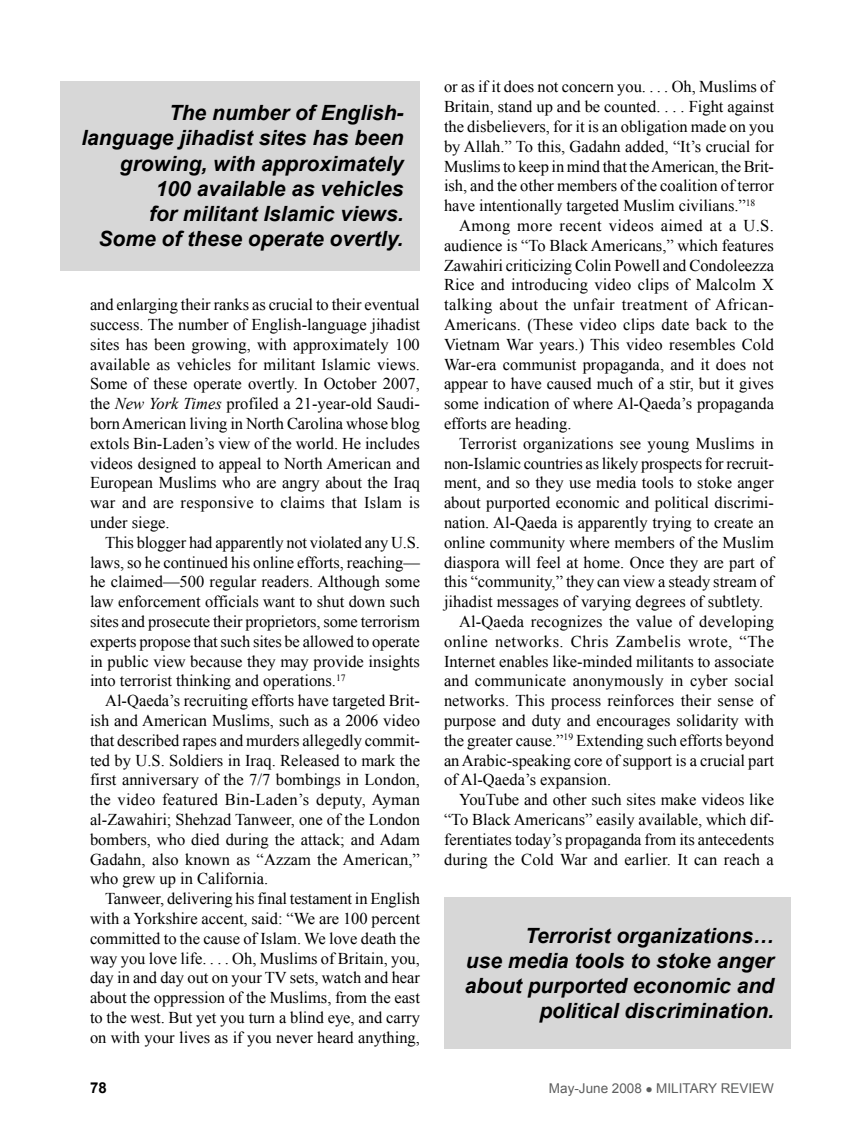
<style>
.page{position:relative;width:864px;height:1134px;background:#fff}
.page>*{position:absolute;margin:0;border:0;box-sizing:border-box;transform-origin:0 0}
.fob{font:italic 700 21px/25.2px "Arial";color:#000;text-align:right}
.fob-2{font:16.5px/19.8px "Times New Roman";color:#000;text-align:justify}
.t1{font:700 15px "Arial";color:#000}
.t2{font:13.5px "Arial";color:#5e5f5f}
.s1{font-style:italic}
</style>
<div class="page">
<div style="left:444px;top:897px;width:346px;height:151px;background:#d7d7d7"></div>
<div style="left:60px;top:81px;width:360px;height:189px;background:#d7d7d7"></div>
<p class="fob" style="left:81px;top:101px;width:324px">The number of English&shy;language jihadist sites has been growing, with approximately<br>100 available as vehicles<br>for militant Islamic views.<br>Some of these operate overtly.</p>
<p class="fob-2" style="left:90px;top:295px;width:332px">and enlarging their ranks as crucial to their eventual success. The number of English-language jihadist sites has been growing, with approximately 100 available as vehicles for militant Islamic views.<br>Some of these operate overtly. In October 2007, the <span class="s1">New York Times</span> profiled a 21-year-old Saudi&shy;born American living in North Carolina whose blog extols Bin-Laden’s view of the world. He includes videos designed to appeal to North American and European Muslims who are angry about the Iraq war and are responsive to claims that Islam is under siege.</p>
<p class="fob-2" style="left:90px;top:532px;width:332px;text-indent:15px">This blogger had apparently not violated any U.S. laws, so he continued his online efforts, reaching— he claimed—500 regular readers. Although some law enforcement officials want to shut down such sites and prosecute their proprietors, some terrorism experts propose that such sites be allowed to operate in public view because they may provide insights into terrorist thinking and operations.<sup>17</sup></p>
<p class="fob-2" style="left:90px;top:691px;width:332px;text-indent:15px">Al-Qaeda’s recruiting efforts have targeted Brit&shy;ish and American Muslims, such as a 2006 video that described rapes and murders allegedly commit&shy;ted by U.S. soldiers in Iraq. Released to mark the first anniversary of the 7/7 bombings in London, the video featured Bin-Laden’s deputy, Ayman al-Zawahiri; Shehzad Tanweer, one of the London bombers, who died during the attack; and Adam Gadahn, also known as “Azzam the American,” who grew up in California.</p>
<p class="fob-2" style="left:90px;top:889px;width:332px;text-indent:15px">Tanweer, delivering his final testament in English with a Yorkshire accent, said: “We are 100 percent committed to the cause of Islam. We love death the way you love life. . . . Oh, Muslims of Britain, you, day in and day out on your TV sets, watch and hear about the oppression of the Muslims, from the east to the west. But yet you turn a blind eye, and carry on with your lives as if you never heard anything,</p>
<p class="fob-2" style="left:444px;top:77px;width:332px">or as if it does not concern you. . . . Oh, Muslims of Britain, stand up and be counted. . . . Fight against the disbelievers, for it is an obligation made on you by Allah.” To this, Gadahn added, “It’s crucial for Muslims to keep in mind that the American, the Brit&shy;ish, and the other members of the coalition of terror have intentionally targeted Muslim civilians.”<sup>18</sup></p>
<p class="fob-2" style="left:444px;top:215px;width:332px;text-indent:15px">Among more recent videos aimed at a U.S. audience is “To Black Americans,” which features Zawahiri criticizing Colin Powell and Condoleezza Rice and introducing video clips of Malcolm X talking about the unfair treatment of African-Americans. (These video clips date back to the Vietnam War years.) This video resembles Cold War-era communist propaganda, and it does not appear to have caused much of a stir, but it gives some indication of where Al-Qaeda’s propaganda efforts are heading.</p>
<p class="fob-2" style="left:444px;top:433px;width:332px;text-indent:15px">Terrorist organizations see young Muslims in non-Islamic countries as likely prospects for recruit&shy;ment, and so they use media tools to stoke anger about purported economic and political discrimi&shy;nation. Al-Qaeda is apparently trying to create an online community where members of the Muslim diaspora will feel at home. Once they are part of this “community,” they can view a steady stream of jihadist messages of varying degrees of subtlety.</p>
<p class="fob-2" style="left:444px;top:611px;width:332px;text-indent:15px">Al-Qaeda recognizes the value of developing online networks. Chris Zambelis wrote, “The Internet enables like-minded militants to associate and communicate anonymously in cyber social networks. This process reinforces their sense of purpose and duty and encourages solidarity with the greater cause.”<sup>19</sup> Extending such efforts beyond an Arabic-speaking core of support is a crucial part of Al-Qaeda’s expansion.</p>
<p class="fob-2" style="left:444px;top:790px;width:332px;text-indent:15px">YouTube and other such sites make videos like “To Black Americans” easily available, which dif&shy;ferentiates today’s propaganda from its antecedents during the Cold War and earlier. It can reach a</p>
<p class="fob" style="left:465px;top:923px;width:311px">Terrorist organizations…<br>use media tools to stoke anger about purported economic and political discrimination.</p>
<p class="t1" style="left:90px;top:1078px;width:18px">78</p>
<p class="t2" style="left:549px;top:1080px;width:227px">MAY-JUNE 2008 ● MILITARY REVIEW</p>
</div>
